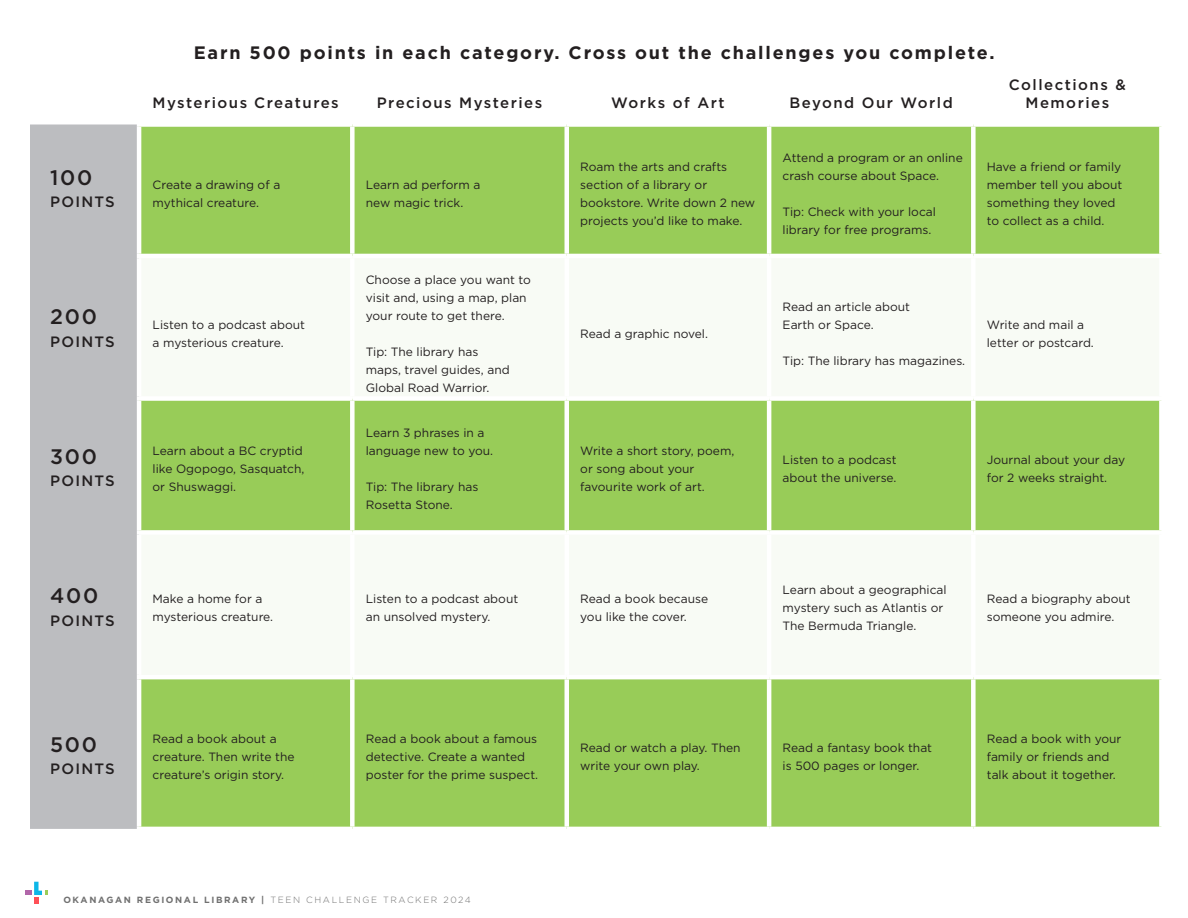
<style>
.page{position:relative;width:1188px;height:918px;background:#fff}
.page>*{position:absolute;margin:0;border:0;box-sizing:border-box;transform-origin:0 0}
.t1{font:500 21px "Gotham";letter-spacing:.08em;color:#231f20}
.t2{font:700 18px "Gotham";letter-spacing:.1em;color:#231f20}
.t3{font:500 15px/18px "Gotham";letter-spacing:.1em;color:#231f20;text-align:center}
.t4{font:12px/18px "Gotham";color:#231f20}
.t5{font:700 9px "Gotham";letter-spacing:.18em;color:#707070}
.s1{font-weight:300}
</style>
<div class="page">
<svg style="left:25px;top:882px;width:22px;height:22px"></svg>
<div style="left:30px;top:124px;width:107px;height:705px;background:#bcbdc0"></div>
<div style="left:141px;top:127px;width:1018px;height:700px;background:#98cc58"></div>
<svg style="left:141px;top:258px;width:1018px;height:417px;fill:#f8fbf5"></svg>
<hr style="left:565px;top:127px;width:4px;height:127px;background:#fff">
<hr style="left:767px;top:127px;width:4px;height:127px;background:#fff">
<div style="left:971px;top:127px;width:5px;height:127px;background:#fff"></div>
<hr style="left:352px;top:254px;width:215px;height:4px;background:#fff">
<div style="left:350px;top:258px;width:5px;height:138px;background:#fff"></div>
<hr style="left:567px;top:254px;width:202px;height:4px;background:#fff">
<hr style="left:565px;top:258px;width:4px;height:138px;background:#fff">
<hr style="left:769px;top:254px;width:204px;height:4px;background:#fff">
<hr style="left:767px;top:258px;width:4px;height:138px;background:#fff">
<hr style="left:973px;top:254px;width:191px;height:4px;background:#fff">
<div style="left:971px;top:258px;width:5px;height:138px;background:#fff"></div>
<div style="left:137px;top:396px;width:215px;height:5px;background:#fff"></div>
<div style="left:352px;top:396px;width:215px;height:5px;background:#fff"></div>
<div style="left:350px;top:401px;width:5px;height:129px;background:#fff"></div>
<div style="left:567px;top:396px;width:202px;height:5px;background:#fff"></div>
<hr style="left:565px;top:401px;width:4px;height:129px;background:#fff">
<div style="left:769px;top:396px;width:204px;height:5px;background:#fff"></div>
<hr style="left:767px;top:401px;width:4px;height:129px;background:#fff">
<div style="left:973px;top:396px;width:191px;height:5px;background:#fff"></div>
<div style="left:971px;top:401px;width:5px;height:129px;background:#fff"></div>
<div style="left:137px;top:530px;width:215px;height:5px;background:#fff"></div>
<div style="left:352px;top:530px;width:215px;height:5px;background:#fff"></div>
<div style="left:350px;top:535px;width:5px;height:140px;background:#fff"></div>
<div style="left:567px;top:530px;width:202px;height:5px;background:#fff"></div>
<hr style="left:565px;top:535px;width:4px;height:140px;background:#fff">
<div style="left:769px;top:530px;width:204px;height:5px;background:#fff"></div>
<hr style="left:767px;top:535px;width:4px;height:140px;background:#fff">
<div style="left:973px;top:530px;width:191px;height:5px;background:#fff"></div>
<div style="left:971px;top:535px;width:5px;height:140px;background:#fff"></div>
<hr style="left:137px;top:675px;width:215px;height:4px;background:#fff">
<hr style="left:352px;top:675px;width:215px;height:4px;background:#fff">
<div style="left:350px;top:679px;width:5px;height:148px;background:#fff"></div>
<hr style="left:567px;top:675px;width:202px;height:4px;background:#fff">
<hr style="left:565px;top:679px;width:4px;height:148px;background:#fff">
<hr style="left:769px;top:675px;width:204px;height:4px;background:#fff">
<hr style="left:767px;top:679px;width:4px;height:148px;background:#fff">
<hr style="left:973px;top:675px;width:191px;height:4px;background:#fff">
<div style="left:971px;top:679px;width:5px;height:148px;background:#fff"></div>
<div style="left:350px;top:127px;width:5px;height:127px;background:#fff"></div>
<hr style="left:137px;top:254px;width:215px;height:4px;background:#fff">
<h1 class="t1" style="left:50px;top:163px;width:44px">100</h1>
<p class="t3" style="left:50px;top:193px;width:66px">POINTS</p>
<h1 class="t1" style="left:50px;top:303px;width:48px">200</h1>
<p class="t3" style="left:50px;top:332px;width:66px">POINTS</p>
<h1 class="t1" style="left:50px;top:442px;width:48px">300</h1>
<p class="t3" style="left:50px;top:472px;width:66px">POINTS</p>
<h1 class="t1" style="left:50px;top:582px;width:50px">400</h1>
<p class="t3" style="left:50px;top:611px;width:66px">POINTS</p>
<h2 class="t2" style="left:194px;top:40px;width:803px">Earn 500 points in each category. Cross out the challenges you complete.</h2>
<p class="t3" style="left:153px;top:94px;width:188px">Mysterious Creatures</p>
<p class="t3" style="left:377px;top:94px;width:167px">Precious Mysteries</p>
<p class="t3" style="left:611px;top:94px;width:115px">Works of Art</p>
<p class="t3" style="left:790px;top:94px;width:165px">Beyond Our World</p>
<p class="t3" style="left:1009px;top:76px;width:119px">Collections &amp;<br>Memories</p>
<p class="t4" style="left:153px;top:175px;width:129px">Create a drawing of a mythical creature.</p>
<p class="t4" style="left:366px;top:175px;width:116px">Learn ad perform a new magic trick.</p>
<p class="t4" style="left:153px;top:315px;width:154px">Listen to a podcast about a mysterious creature.</p>
<p class="t4" style="left:153px;top:441px;width:153px">Learn about a BC cryptid like Ogopogo, Sasquatch, or Shuswaggi.</p>
<p class="t4" style="left:366px;top:270px;width:167px">Choose a place you want to visit and, using a map, plan your route to get there.</p>
<p class="t4" style="left:366px;top:342px;width:145px">Tip: The library has maps, travel guides, and<br>Global Road Warrior.</p>
<p class="t4" style="left:366px;top:423px;width:129px">Learn 3 phrases in a language new to you.</p>
<p class="t4" style="left:366px;top:477px;width:114px">Tip: The library has<br>Rosetta Stone.</p>
<p class="t4" style="left:580px;top:157px;width:177px">Roam the arts and crafts section of a library or bookstore. Write down 2 new projects you’d like to make.</p>
<p class="t4" style="left:783px;top:148px;width:182px">Attend a program or an online crash course about Space.</p>
<p class="t4" style="left:783px;top:202px;width:155px">Tip: Check with your local library for free programs.</p>
<p class="t4" style="left:987px;top:157px;width:137px">Have a friend or family member tell you about something they loved to collect as a child.</p>
<p class="t4" style="left:580px;top:324px;width:129px">Read a graphic novel.</p>
<p class="t4" style="left:783px;top:297px;width:129px">Read an article about<br>Earth or Space.</p>
<p class="t4" style="left:783px;top:351px;width:184px">Tip: The library has magazines.</p>
<p class="t4" style="left:987px;top:315px;width:109px">Write and mail a letter or postcard.</p>
<p class="t4" style="left:580px;top:441px;width:156px">Write a short story, poem, or song about your favourite work of art.</p>
<p class="t4" style="left:783px;top:450px;width:115px">Listen to a podcast about the universe.</p>
<p class="t4" style="left:987px;top:450px;width:140px">Journal about your day for 2 weeks straight.</p>
<p class="t4" style="left:153px;top:589px;width:122px">Make a home for a mysterious creature.</p>
<p class="t4" style="left:366px;top:589px;width:154px">Listen to a podcast about an unsolved mystery.</p>
<p class="t4" style="left:580px;top:589px;width:129px">Read a book because you like the cover.</p>
<p class="t4" style="left:783px;top:580px;width:166px">Learn about a geographical mystery such as Atlantis or<br>The Bermuda Triangle.</p>
<p class="t4" style="left:987px;top:589px;width:145px">Read a biography about someone you admire.</p>
<h1 class="t1" style="left:50px;top:730px;width:48px">500</h1>
<p class="t3" style="left:50px;top:760px;width:66px">POINTS</p>
<p class="t4" style="left:153px;top:729px;width:143px">Read a book about a creature. Then write the creature’s origin story.</p>
<p class="t4" style="left:366px;top:729px;width:174px">Read a book about a famous detective. Create a wanted poster for the prime suspect.</p>
<p class="t4" style="left:580px;top:738px;width:162px">Read or watch a play. Then write your own play.</p>
<p class="t4" style="left:783px;top:738px;width:151px">Read a fantasy book that is 500 pages or longer.</p>
<p class="t4" style="left:987px;top:729px;width:136px">Read a book with your family or friends and talk about it together.</p>
<p class="t5" style="left:63px;top:894px;width:409px">OKANAGAN REGIONAL LIBRARY | <span class="s1">TEEN CHALLENGE TRACKER 2024</span></p>
</div>
